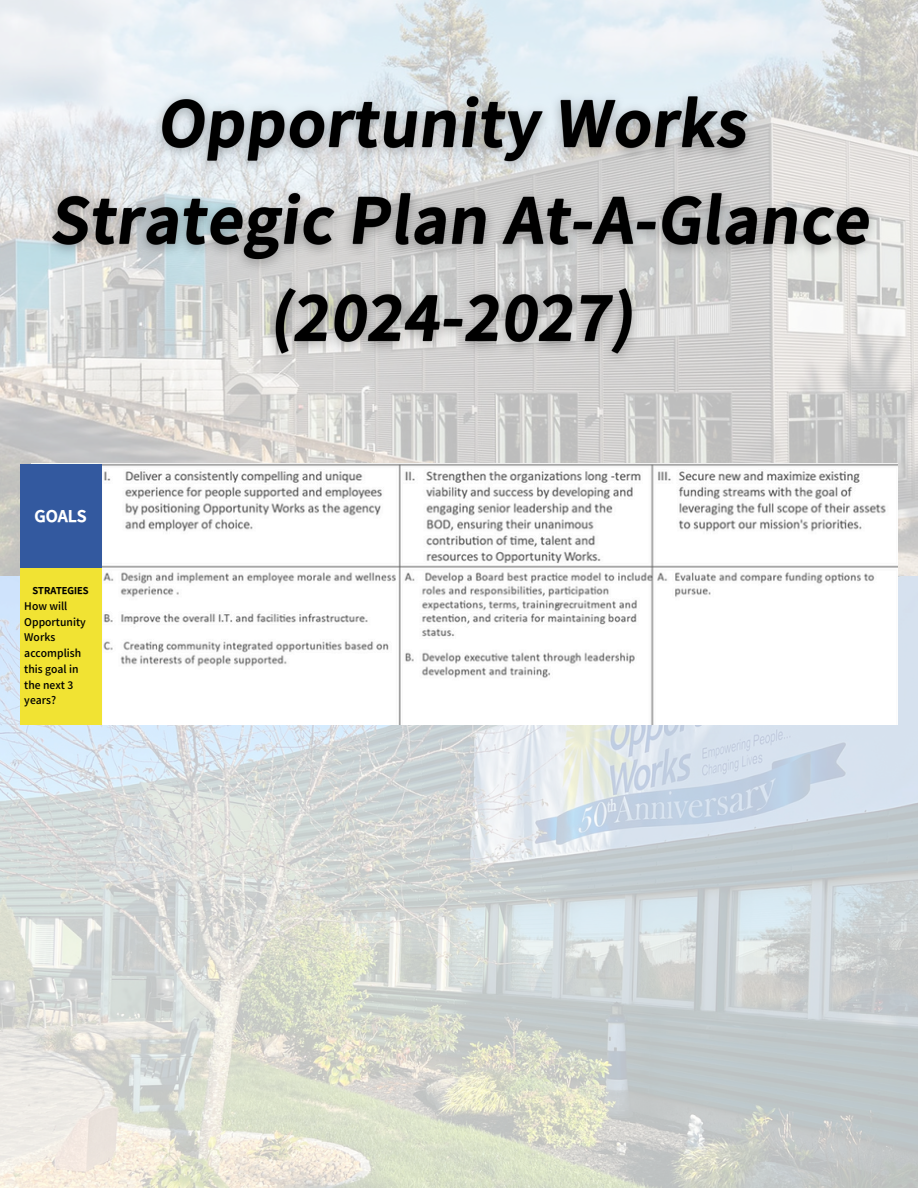
<style>
.page{position:relative;width:918px;height:1188px;background:#fff}
.page>*{position:absolute;margin:0;border:0;box-sizing:border-box;transform-origin:0 0}
.t1{font:18px "Falling Sky Bd";color:#fff}
.t2{font:300 12px/15.8px "Falling Sky";color:#000}
.t3{font:10.5px "Falling Sky Bd";color:#000}
</style>
<div class="page">
<img style="left:0;top:576px;width:918px;height:612px">
<img style="left:0;top:0;width:918px;height:576px">
<img style="left:35px;top:77px;width:853px;height:298px">
<img style="left:31px;top:464px;width:867px;height:261px">
<div style="left:20px;top:464px;width:81px;height:104px;background:#33599f"></div>
<div style="left:20px;top:568px;width:81px;height:156px;background:#f1e333"></div>
<p class="t1" style="left:34px;top:504px;width:54px">GOALS</p>
<p class="t3" style="left:33px;top:584px;width:57px">STRATEGIES</p>
<p class="t2" style="left:24px;top:598px;width:63px">How will<br>Opportunity<br>Works accomplish this goal in the next 3 years?</p>
</div>
